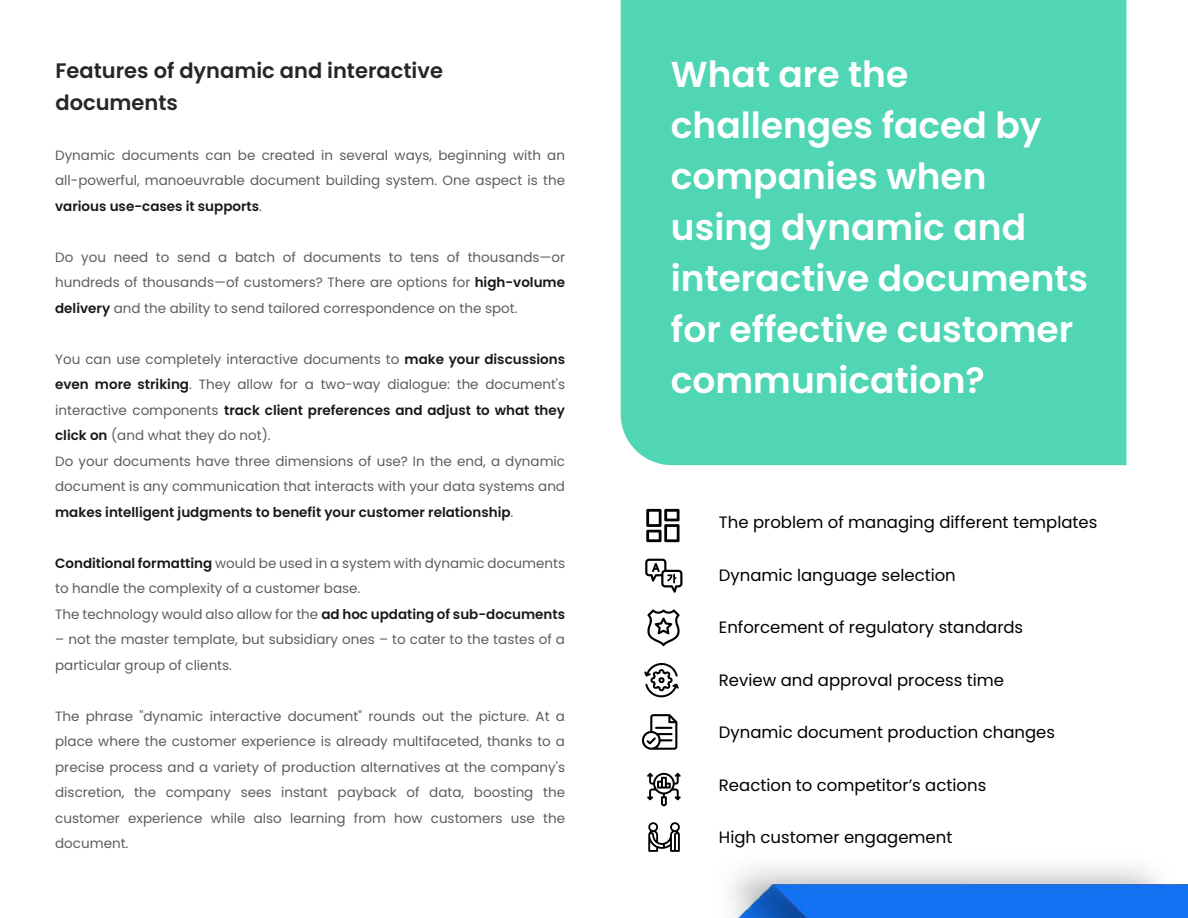
<style>
.page{position:relative;width:1188px;height:918px;background:#fff}
.page>*{position:absolute;margin:0;border:0;box-sizing:border-box;transform-origin:0 0}
.t1{font:600 36px/51px "Poppins";color:#fff}
.t2{font:600 21px/31.5px "Poppins";color:#262626}
.t3{font:16.5px "Poppins";color:#000}
.t4{font:13.5px/25.5px "Poppins";color:#5d5d5d;text-align:justify}
.s1{font-weight:600;color:#191919}
</style>
<div class="page">
<div style="left:621px;top:0;width:505px;height:465px;background:#50d6b5"></div>
<svg style="left:646px;top:509px;width:34px;height:33px"></svg>
<svg style="left:645px;top:559px;width:37px;height:34px"></svg>
<svg style="left:647px;top:609px;width:33px;height:37px"></svg>
<svg style="left:644px;top:663px;width:35px;height:35px"></svg>
<svg style="left:642px;top:714px;width:35px;height:36px"></svg>
<svg style="left:647px;top:773px;width:34px;height:33px"></svg>
<svg style="left:648px;top:822px;width:32px;height:30px"></svg>
<img style="left:730px;top:866px;width:458px;height:52px">
<h2 class="t2" style="left:55px;top:55px;width:389px">Features of dynamic and interactive documents</h2>
<h1 class="t1" style="left:671px;top:49px;width:419px">What are the challenges faced by companies when using dynamic and interactive documents for effective customer communication?</h1>
<p class="t4" style="left:55px;top:142px;width:511px">Dynamic documents can be created in several ways, beginning with an all-powerful, manoeuvrable document building system. One aspect is the <span class="s1">various use-cases it supports</span>.</p>
<p class="t4" style="left:55px;top:244px;width:511px">Do you need to send a batch of documents to tens of thousands—or hundreds of thousands—of customers? There are options for <span class="s1">high-volume delivery</span> and the ability to send tailored correspondence on the spot.</p>
<p class="t4" style="left:55px;top:346px;width:511px;text-align:left">You can use completely interactive documents to <span class="s1">make your discussions even more striking</span>. They allow for a two-way dialogue: the document's interactive components <span class="s1">track client preferences and adjust to what they click on</span> (and what they do not).<br>Do your documents have three dimensions of use? In the end, a dynamic document is any communication that interacts with your data systems and <span class="s1">makes intelligent judgments to benefit your customer relationship</span>.</p>
<p class="t4" style="left:55px;top:550px;width:511px;text-align:left"><span class="s1">Conditional formatting</span> would be used in a system with dynamic documents to handle the complexity of a customer base.<br>The technology would also allow for the <span class="s1">ad hoc updating of sub-documents</span></p>
<p class="t4" style="left:55px;top:627px;width:511px">– not the master template, but subsidiary ones – to cater to the tastes of a particular group of clients.</p>
<p class="t4" style="left:55px;top:703px;width:511px">The phrase "dynamic interactive document" rounds out the picture. At a place where the customer experience is already multifaceted, thanks to a precise process and a variety of production alternatives at the company's discretion, the company sees instant payback of data, boosting the customer experience while also learning from how customers use the document.</p>
<p class="t3" style="left:719px;top:513px;width:380px">The problem of managing different templates</p>
<p class="t3" style="left:719px;top:565px;width:238px">Dynamic language selection</p>
<p class="t3" style="left:719px;top:618px;width:306px">Enforcement of regulatory standards</p>
<p class="t3" style="left:719px;top:670px;width:287px">Review and approval process time</p>
<p class="t3" style="left:719px;top:723px;width:338px">Dynamic document production changes</p>
<p class="t3" style="left:719px;top:775px;width:269px">Reaction to competitor’s actions</p>
<p class="t3" style="left:719px;top:828px;width:235px">High customer engagement</p>
</div>
